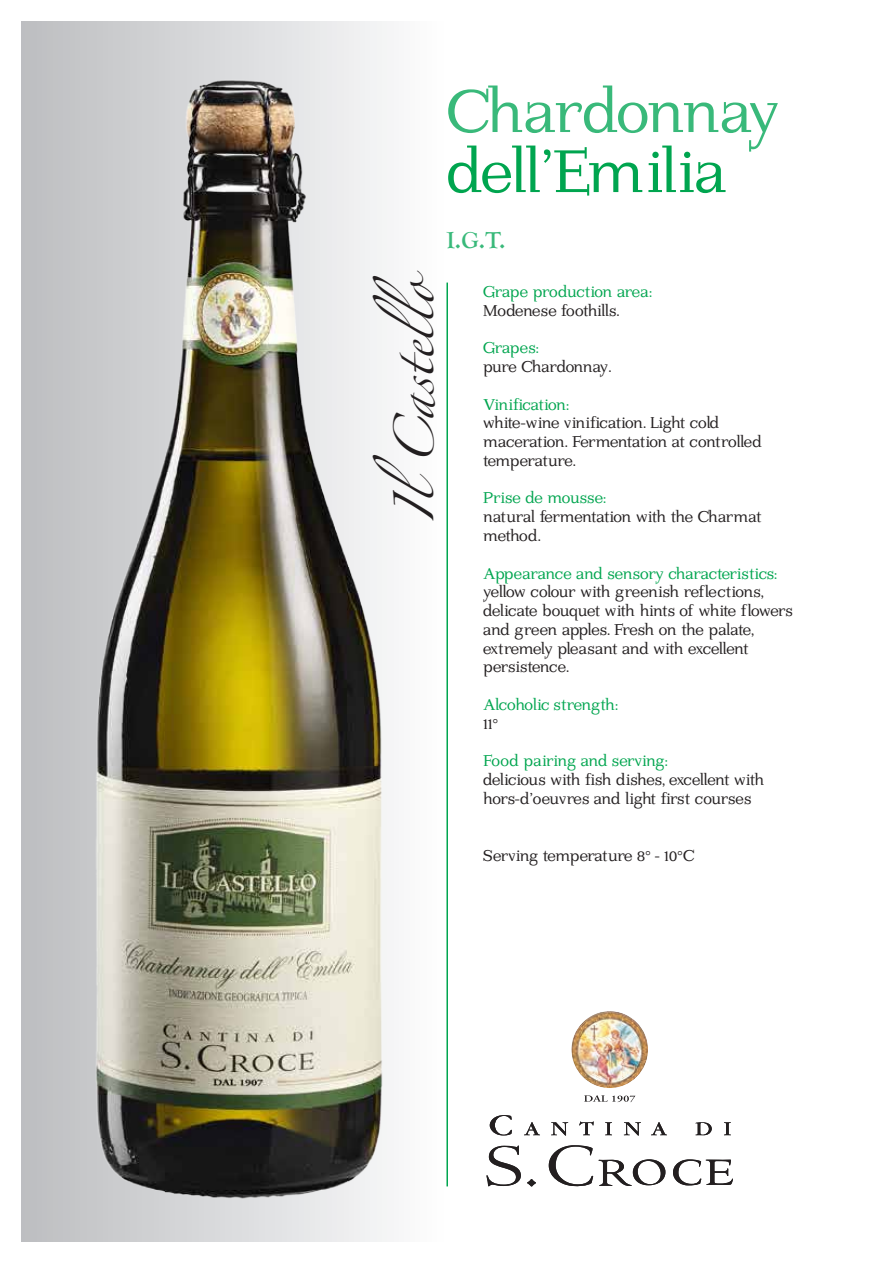
<style>
.page{position:relative;width:893px;height:1263px;background:#fff}
.page>*{position:absolute;margin:0;border:0;box-sizing:border-box;transform-origin:0 0}
.t1{font:69px "Imprimerie";letter-spacing:-.055em;color:#00a54f}
.t2{font:69px "Imprimerie";letter-spacing:-.06em;color:#39b97a}
.t3{font:36px "Zapfino";color:#231f20}
.t4{font:700 24px "Goudy Old Style T";color:#39b97a}
.t5{font:18px/18.8px "Imprimerie";letter-spacing:-.055em;color:#231f20}
.t6{font:18px "Imprimerie";letter-spacing:-.05em;color:#00a54f}
.t7{font:18px "Imprimerie";letter-spacing:-.015em;color:#00a54f}
</style>
<div class="page">
<div style="left:21px;top:21px;width:425px;height:1221px;background:linear-gradient(to right,#bcbdc0,#fdfdfe)"></div>
<hr style="left:446px;top:283px;width:2px;height:903px;background:#00a54f">
<svg style="left:486px;top:1115px;width:247px;height:72px"></svg>
<img style="left:573px;top:1012px;width:74px;height:75px">
<div style="left:571px;top:1010px;width:78px;height:79px;border:1px solid #fff;border-radius:50%"></div>
<svg style="left:584px;top:1095px;width:51px;height:7px"></svg>
<img style="left:89px;top:77px;width:296px;height:1125px">
<h1 class="t2" style="left:446px;top:76px;width:336px">Chardonnay</h1>
<h1 class="t1" style="left:446px;top:136px;width:284px">dell’Emilia</h1>
<h2 class="t3" style="left:399px;top:524px;width:255px;rotate:-90deg">IlCas tello</h2>
<h3 class="t4" style="left:446px;top:227px;width:61px">I.G.T.</h3>
<p class="t6" style="left:483px;top:283px;width:171px">Grape production area:</p>
<p class="t5" style="left:483px;top:302px;width:138px">Modenese foothills.</p>
<p class="t6" style="left:483px;top:339px;width:57px">Grapes:</p>
<p class="t5" style="left:483px;top:358px;width:130px">pure Chardonnay.</p>
<p class="t6" style="left:483px;top:395px;width:88px">Vinification:</p>
<p class="t5" style="left:483px;top:415px;width:281px">white-wine vinification. Light cold maceration. Fermentation at controlled temperature.</p>
<p class="t7" style="left:483px;top:489px;width:125px">Prise de mousse:</p>
<p class="t5" style="left:483px;top:508px;width:280px">natural fermentation with the Charmat method.</p>
<p class="t6" style="left:483px;top:564px;width:295px">Appearance and sensory characteristics:</p>
<p class="t5" style="left:483px;top:583px;width:311px">yellow colour with greenish reflections, delicate bouquet with hints of white flowers and green apples. Fresh on the palate, extremely pleasant and with excellent persistence.</p>
<p class="t6" style="left:483px;top:695px;width:136px">Alcoholic strength:</p>
<p class="t5" style="left:483px;top:715px;width:17px">11°</p>
<p class="t6" style="left:483px;top:751px;width:186px">Food pairing and serving:</p>
<p class="t5" style="left:483px;top:771px;width:283px">delicious with fish dishes, excellent with hors-d’oeuvres and light first courses</p>
<p class="t5" style="left:483px;top:847px;width:213px">Serving temperature 8° - 10°C</p>
</div>
